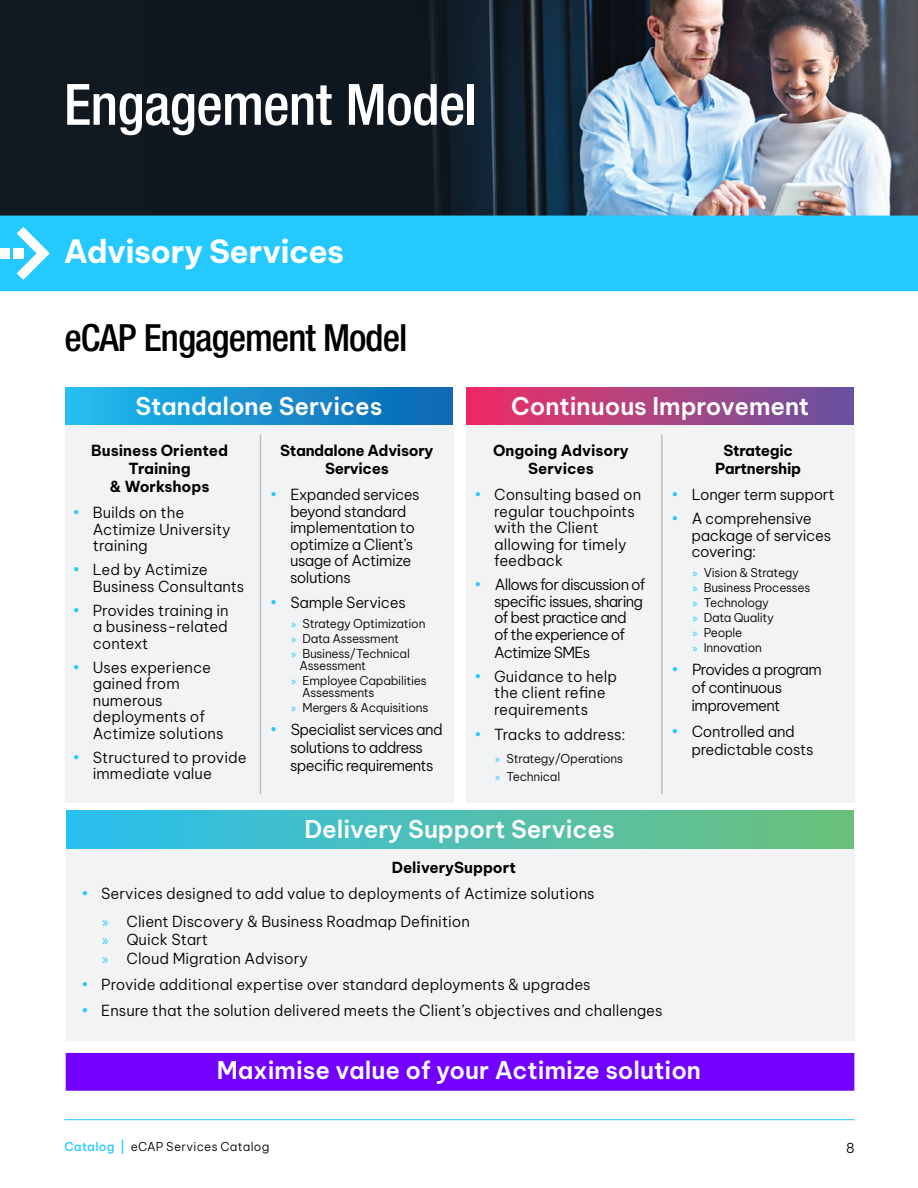
<style>
.page{position:relative;width:918px;height:1188px;background:#fff}
.page>*{position:absolute;margin:0;border:0;box-sizing:border-box;transform-origin:0 0}
.t1{font:500 condensed 57px "Helvetica Neue LT Pro";letter-spacing:-.01em;color:#fff}
.t2{font:500 condensed 37.5px "Helvetica Neue LT Pro";letter-spacing:-.025em;color:#000}
.t3{font:700 31.5px "Be Vietnam Pro";letter-spacing:-.02em;color:#fff}
.t4{font:600 24px "Be Vietnam Pro";color:#fff}
.t5{font:300 15px/16.5px "Be Vietnam Pro";letter-spacing:-.005em;color:#000}
.t6{font:700 15px/18px "Be Vietnam Pro";letter-spacing:-.005em;color:#000;text-align:center}
.t7{font:300 15px/18px "Be Vietnam Pro";letter-spacing:-.04em;color:#000}
.t8{font:300 15px/16.5px "Be Vietnam Pro";letter-spacing:-.05em;color:#000}
.t9{font:300 15px/16.5px "Be Vietnam Pro";letter-spacing:-.03em;color:#000}
.t10{font:300 13.5px "Be Vietnam Pro";color:#000}
.t11{font:300 12px/15px "Be Vietnam Pro";letter-spacing:-.02em;color:#000}
.t12{font:300 12px "Be Vietnam Pro";letter-spacing:.02em;color:#000}
.s1{color:#23c9ff}
.s2{font-family:"Myriad Pro";font-weight:400;color:#23c9ff}
.s3{font-weight:500;color:#23c9ff}
</style>
<div class="page">
<div style="left:66px;top:842px;width:789px;height:199px;background:#f2f3f4"></div>
<div style="left:66px;top:1053px;width:788px;height:38px;background:#7300ff"></div>
<div style="left:65px;top:423px;width:388px;height:380px;background:#f2f3f4"></div>
<div style="left:467px;top:423px;width:388px;height:380px;background:#f2f3f4"></div>
<hr style="left:260px;top:434px;width:1px;height:360px;background:#bcbec0">
<hr style="left:661px;top:434px;width:2px;height:360px;background:#bcbec0">
<img style="left:850px;top:0;width:68px;height:215px">
<img style="left:0;top:0;width:850px;height:216px">
<div style="left:0;top:216px;width:918px;height:75px;background:#23c9ff"></div>
<svg style="left:17px;top:227px;width:33px;height:53px"></svg>
<div style="left:13px;top:248px;width:10px;height:11px;background:#fff"></div>
<div style="left:0;top:248px;width:9px;height:11px;background:#fff"></div>
<div style="left:65px;top:387px;width:388px;height:38px;background:linear-gradient(to right,#22bcef,#0c66b2)"></div>
<div style="left:66px;top:810px;width:787px;height:38px;background:linear-gradient(to right,#2bbfef,#6ec079)"></div>
<div style="left:467px;top:387px;width:387px;height:38px;background:linear-gradient(to right,#ef2f65,#6856a0)"></div>
<div style="left:56px;top:1110px;width:806px;height:19px;background:#000;opacity:.15"></div>
<hr style="left:64px;top:1119px;width:791px;height:1px;background:#23c9ff">
<h1 class="t1" style="left:64px;top:71px;width:415px">Engagement Model</h1>
<h3 class="t3" style="left:64px;top:224px;width:282px">Advisory Services</h3>
<h2 class="t2" style="left:65px;top:315px;width:344px">eCAP Engagement Model</h2>
<h3 class="t4" style="left:135px;top:385px;width:249px">Standalone Services</h3>
<p class="t6" style="left:91px;top:440px;width:138px">Business Oriented<br>Training<br>&amp; Workshops</p>
<p class="t5" style="left:93px;top:503px;width:139px;text-indent:-20px"><span class="s1">•</span> Builds on the<br>Actimize University training</p>
<p class="t5" style="left:93px;top:560px;width:153px;text-indent:-20px"><span class="s1">•</span> Led by Actimize<br>Business Consultants</p>
<p class="t5" style="left:93px;top:601px;width:137px;text-align:justify;text-indent:-20px"><span class="s1">•</span> Provides training in a business-related context</p>
<p class="t5" style="left:93px;top:658px;width:132px;text-indent:-20px"><span class="s1">•</span> Uses experience gained from numerous deployments of<br>Actimize solutions</p>
<p class="t5" style="left:93px;top:748px;width:155px;text-indent:-20px"><span class="s1">•</span> Structured to provide immediate value</p>
<p class="t6" style="left:280px;top:440px;width:155px">Standalone Advisory<br>Services</p>
<p class="t9" style="left:290px;top:485px;width:131px;text-indent:-20px"><span class="s1">•</span> Expanded services beyond standard implementation to optimize a Client’s usage of Actimize solutions</p>
<p class="t5" style="left:270px;top:593px;width:137px"><span class="s1">•</span> Sample Services</p>
<p class="t11" style="left:291px;top:615px;width:136px"><span class="s2">»</span> Strategy Optimization <span class="s2">»</span> Data Assessment<br><span class="s2">»</span> Business/Technical</p>
<p class="t11" style="left:291px;top:657px;width:137px;text-indent:9px">Assessment<br><span class="s2">»</span> Employee Capabilities</p>
<p class="t11" style="left:291px;top:684px;width:139px;text-indent:11px">Assessments<br><span class="s2">»</span> Mergers &amp; Acquisitions</p>
<p class="t7" style="left:290px;top:719px;width:154px;text-indent:-20px"><span class="s1">•</span> Specialist services and solutions to address specific requirements</p>
<h3 class="t4" style="left:511px;top:385px;width:300px">Continuous Improvement</h3>
<p class="t6" style="left:493px;top:440px;width:137px">Ongoing Advisory<br>Services</p>
<p class="t5" style="left:494px;top:485px;width:149px;text-indent:-20px"><span class="s1">•</span> Consulting based on regular touchpoints with the Client allowing for timely feedback</p>
<p class="t8" style="left:494px;top:575px;width:153px;text-indent:-20px"><span class="s1">•</span> Allows for discussion of specific issues, sharing of best practice and<br>of the experience of</p>
<p class="t8" style="left:494px;top:643px;width:98px">Actimize SMEs</p>
<p class="t5" style="left:474px;top:667px;width:145px;text-align:center"><span class="s1">•</span> Guidance to help the client refine requirements</p>
<p class="t5" style="left:474px;top:725px;width:153px"><span class="s1">•</span> Tracks to address:</p>
<p class="t11" style="left:495px;top:748px;width:129px;line-height:18px"><span class="s2">»</span> Strategy/Operations <span class="s2">»</span> Technical</p>
<p class="t6" style="left:715px;top:440px;width:87px">Strategic<br>Partnership</p>
<p class="t5" style="left:671px;top:485px;width:165px"><span class="s1">•</span> Longer term support</p>
<p class="t5" style="left:691px;top:509px;width:141px;text-indent:-20px"><span class="s1">•</span> A comprehensive package of services covering:</p>
<p class="t11" style="left:693px;top:564px;width:119px"><span class="s2">»</span> Vision &amp; Strategy<br><span class="s2">»</span> Business Processes <span class="s2">»</span> Technology<br><span class="s2">»</span> Data Quality<br><span class="s2">»</span> People<br><span class="s2">»</span> Innovation</p>
<p class="t7" style="left:691px;top:659px;width:132px;text-indent:-20px"><span class="s1">•</span> Provides a program of continuous improvement</p>
<p class="t5" style="left:691px;top:721px;width:124px;line-height:18px;text-indent:-20px"><span class="s1">•</span> Controlled and predictable costs</p>
<h3 class="t4" style="left:304px;top:809px;width:312px">Delivery Support Services</h3>
<p class="t6" style="left:392px;top:857px;width:126px">DeliverySupport</p>
<p class="t5" style="left:102px;top:878px;width:494px;line-height:27.8px;text-indent:-21px"><span class="s1">•</span> Services designed to add value to deployments of Actimize solutions <span class="s2">»</span> Client Discovery &amp; Business Roadmap Definition</p>
<p class="t5" style="left:102px;top:929px;width:207px;line-height:18.8px"><span class="s2">»</span> Quick Start<br><span class="s2">»</span> Cloud Migration Advisory</p>
<p class="t5" style="left:81px;top:975px;width:511px"><span class="s1">•</span> Provide additional expertise over standard deployments &amp; upgrades</p>
<p class="t5" style="left:81px;top:1001px;width:583px"><span class="s1">•</span> Ensure that the solution delivered meets the Client’s objectives and challenges</p>
<h3 class="t4" style="left:217px;top:1050px;width:486px">Maximise value of your Actimize solution</h3>
<p class="t12" style="left:64px;top:1137px;width:206px"><span class="s3">Catalog |</span> eCAP Services Catalog</p>
<p class="t10" style="left:846px;top:1137px;width:10px">8</p>
</div>
